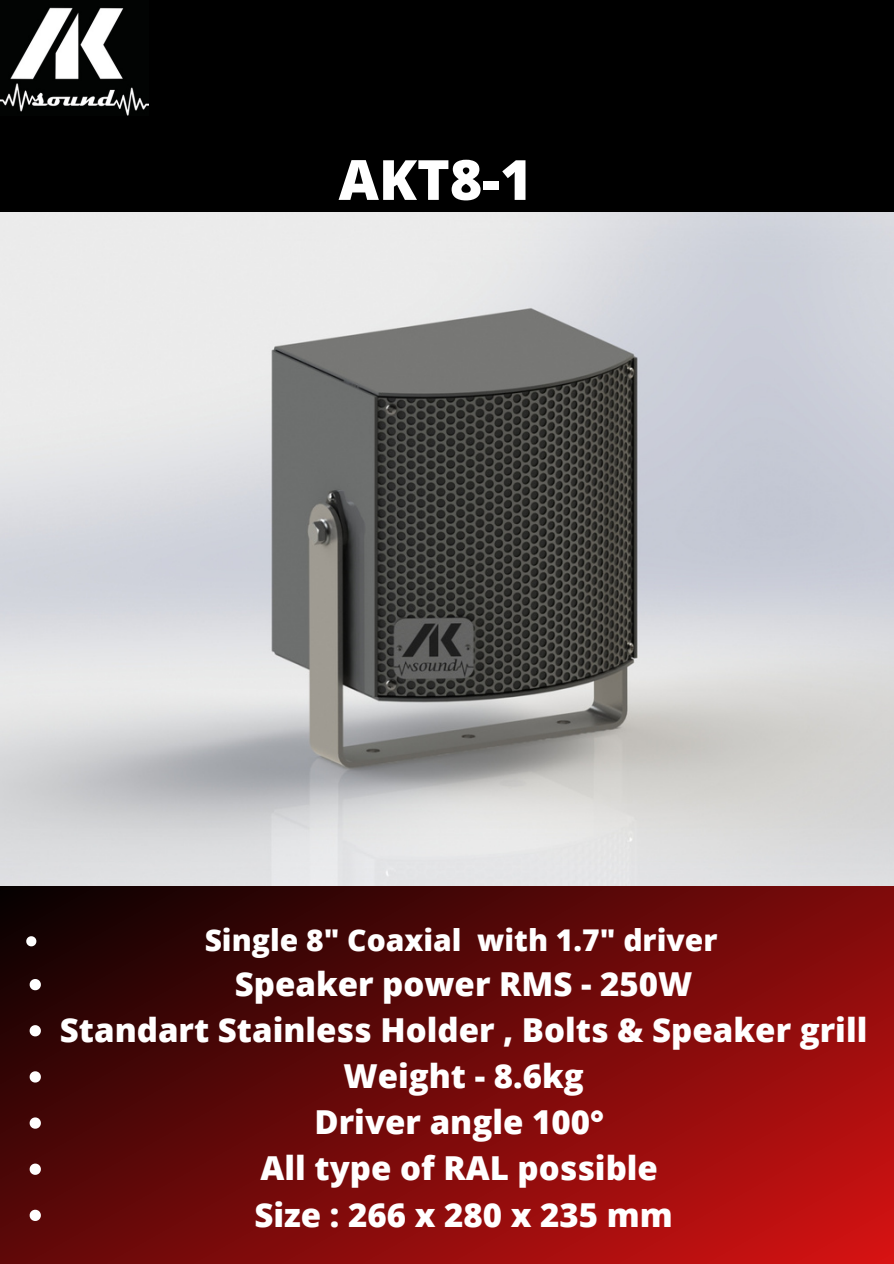
<style>
.page{position:relative;width:894px;height:1264px;background:#fff}
.page>*{position:absolute;margin:0;border:0;box-sizing:border-box;transform-origin:0 0}
.t1{font:800 55.5px "Open Sans";color:#fff}
.t2{font:800 33px "Open Sans";color:#fff}
.t3{font:800 30px "Open Sans";color:#fff}
</style>
<div class="page">
<div style="left:0;top:0;width:893px;height:224px;background:#000"></div>
<svg style="left:0;top:885px;width:893px;height:378px;background:#6f0a0a"></svg>
<img style="left:0;top:7px;width:148px;height:109px">
<img style="left:0;top:212px;width:893px;height:673px">
<svg style="left:26px;top:936px;width:10px;height:10px"></svg>
<svg style="left:30px;top:979px;width:11px;height:11px"></svg>
<svg style="left:30px;top:1025px;width:11px;height:11px"></svg>
<svg style="left:30px;top:1071px;width:11px;height:11px"></svg>
<svg style="left:30px;top:1117px;width:11px;height:11px"></svg>
<svg style="left:30px;top:1163px;width:11px;height:11px"></svg>
<svg style="left:30px;top:1209px;width:11px;height:11px"></svg>
<p class="t1" style="left:338px;top:141px;width:195px">AKT8-1</p>
<h1 class="t3" style="left:204px;top:918px;width:514px">Single 8" Coaxial with 1.7" driver</h1>
<p class="t2" style="left:235px;top:960px;width:459px">Speaker power RMS - 250W</p>
<p class="t2" style="left:60px;top:1006px;width:808px">Standart Stainless Holder , Bolts &amp; Speaker grill</p>
<p class="t2" style="left:343px;top:1052px;width:242px">Weight - 8.6kg</p>
<p class="t2" style="left:314px;top:1099px;width:291px">Driver angle 100°</p>
<p class="t2" style="left:260px;top:1145px;width:399px">All type of RAL possible</p>
<p class="t2" style="left:254px;top:1191px;width:419px">Size : 266 x 280 x 235 mm</p>
</div>
